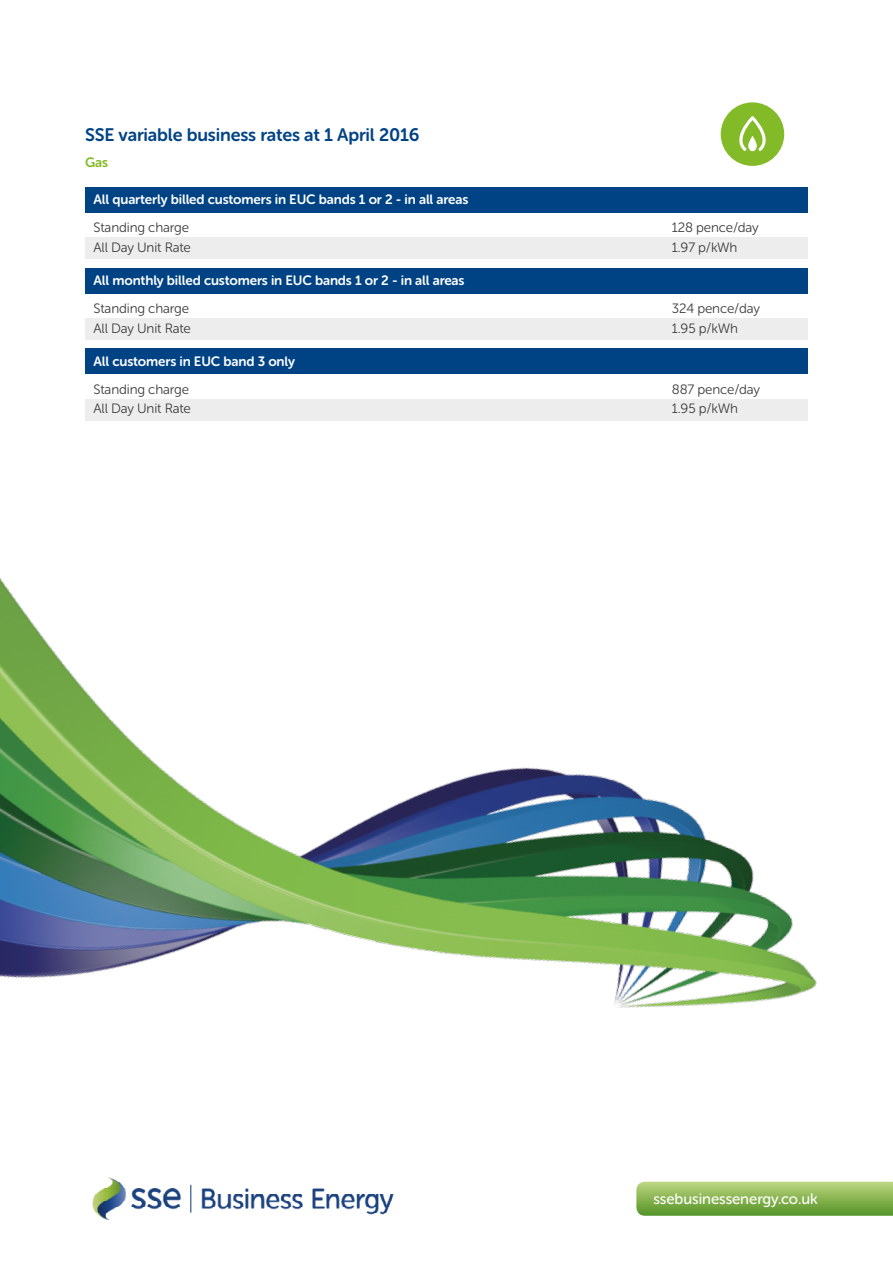
<style>
.page{position:relative;width:893px;height:1263px;background:#fff}
.page>*{position:absolute;margin:0;border:0;box-sizing:border-box;transform-origin:0 0}
.t1{font:18px "Museo Sans Rounded 700";letter-spacing:-.01em;color:#004385}
.t2{font:15px "Museo Sans Rounded 500";letter-spacing:-.005em;color:#fff}
.t3{font:13.5px "Museo Sans Rounded 300";letter-spacing:-.01em;color:#3c3c3b}
.t4{font:13.5px "Museo Sans Rounded 700";letter-spacing:-.01em;color:#fff}
.t5{font:13.5px "Museo Sans Rounded 700";color:#83bb26}
</style>
<div class="page">
<svg style="left:636px;top:1191px;width:257px;height:25px;background:#7bac48"></svg>
<img style="left:92px;top:1191px;width:302px;height:29px">
<div style="left:721px;top:102px;width:63px;height:64px;background:#82bb27;border-radius:50%"></div>
<svg style="left:739px;top:116px;width:27px;height:35px"></svg>
<div style="left:85px;top:238px;width:723px;height:21px;background:#ededed"></div>
<div style="left:85px;top:187px;width:723px;height:26px;background:#004385"></div>
<div style="left:85px;top:319px;width:723px;height:21px;background:#ededed"></div>
<div style="left:85px;top:268px;width:723px;height:25px;background:#004385"></div>
<div style="left:85px;top:399px;width:723px;height:22px;background:#ededed"></div>
<div style="left:85px;top:349px;width:723px;height:25px;background:#004385"></div>
<img style="left:0;top:577px;width:893px;height:614px">
<p class="t1" style="left:85px;top:125px;width:336px">SSE variable business rates at 1 April 2016</p>
<p class="t5" style="left:85px;top:155px;width:25px">Gas</p>
<p class="t4" style="left:94px;top:192px;width:376px">All quarterly billed customers in EUC bands 1 or 2 - in all areas</p>
<p class="t3" style="left:94px;top:220px;width:97px">Standing charge</p>
<p class="t3" style="left:672px;top:220px;width:89px">128 pence/day</p>
<p class="t3" style="left:94px;top:240px;width:99px">All Day Unit Rate</p>
<p class="t3" style="left:672px;top:240px;width:67px">1.97 p/kWh</p>
<p class="t4" style="left:94px;top:273px;width:373px">All monthly billed customers in EUC bands 1 or 2 - in all areas</p>
<p class="t3" style="left:94px;top:301px;width:97px">Standing charge</p>
<p class="t3" style="left:672px;top:301px;width:90px">324 pence/day</p>
<p class="t3" style="left:94px;top:321px;width:99px">All Day Unit Rate</p>
<p class="t3" style="left:672px;top:321px;width:68px">1.95 p/kWh</p>
<p class="t4" style="left:94px;top:354px;width:203px">All customers in EUC band 3 only</p>
<p class="t3" style="left:94px;top:382px;width:97px">Standing charge</p>
<p class="t3" style="left:672px;top:382px;width:90px">887 pence/day</p>
<p class="t3" style="left:94px;top:401px;width:99px">All Day Unit Rate</p>
<p class="t3" style="left:672px;top:401px;width:68px">1.95 p/kWh</p>
<p class="t2" style="left:653px;top:1190px;width:166px">ssebusinessenergy.co.uk</p>
</div>
